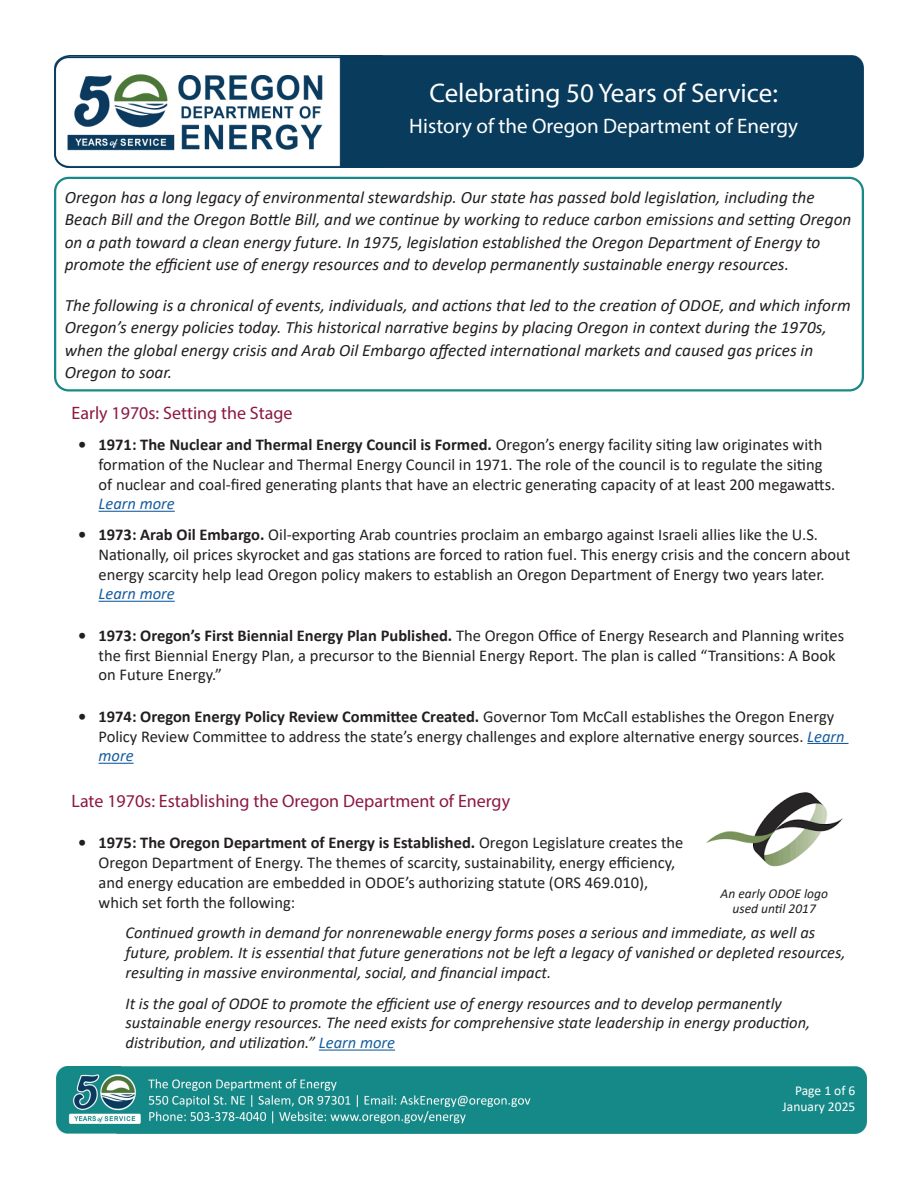
<style>
.page{position:relative;width:918px;height:1188px;background:#fff}
.page>*{position:absolute;margin:0;border:0;box-sizing:border-box;transform-origin:0 0}
.t1{font:27px "Myriad Pro";color:#fff}
.t2{font:21px "Myriad Pro";color:#fff}
.t3{font:18px "Myriad Pro";color:#8c1844}
.t4{font:italic 17.25px/22.5px "Calibri";color:#231f20}
.t5{font:16.5px/19.8px "Calibri";color:#231f20}
.t6{font:italic 16.5px/19.8px "Calibri";color:#231f20}
.t7{font:italic 13.5px/15px "Calibri";color:#231f20;text-align:center}
.t8{font:13.5px "Calibri";color:#fff}
.s1{font-weight:700}
.s2{font-style:italic;color:#175d9e}
.s3{color:#175d9e}
</style>
<div class="page">
<img style="left:56px;top:1066px;width:810px;height:67px">
<div style="left:54px;top:177px;width:810px;height:215px;border:2px solid #178986;border-radius:14px"></div>
<img style="left:54px;top:56px;width:809px;height:112px">
<div style="left:54px;top:57px;width:809px;height:111px;border:2px solid #083a5c;border-radius:14px"></div>
<hr style="left:99px;top:511px;width:76px;height:1px;background:#175d9e">
<hr style="left:99px;top:601px;width:76px;height:1px;background:#175d9e">
<hr style="left:807px;top:743px;width:42px;height:1px;background:#175d9e">
<hr style="left:99px;top:763px;width:35px;height:1px;background:#175d9e">
<hr style="left:319px;top:1050px;width:76px;height:1px;background:#175d9e">
<img style="left:706px;top:792px;width:137px;height:75px">
<p class="t1" style="left:429px;top:76px;width:350px">Celebrating 50 Years of Service:</p>
<p class="t2" style="left:409px;top:113px;width:390px">History of the Oregon Department of Energy</p>
<p class="t4" style="left:65px;top:185px;width:788px">Oregon has a long legacy of environmental stewardship. Our state has passed bold legislation, including the Beach Bill and the Oregon Bottle Bill, and we continue by working to reduce carbon emissions and setting Oregon on a path toward a clean energy future. In 1975, legislation established the Oregon Department of Energy to promote the efficient use of energy resources and to develop permanently sustainable energy resources.</p>
<p class="t4" style="left:65px;top:293px;width:787px">The following is a chronical of events, individuals, and actions that led to the creation of ODOE, and which inform Oregon’s energy policies today. This historical narrative begins by placing Oregon in context during the 1970s, when the global energy crisis and Arab Oil Embargo affected international markets and caused gas prices in Oregon to soar.</p>
<p class="t3" style="left:72px;top:402px;width:222px">Early 1970s: Setting the Stage</p>
<p class="t5" style="left:99px;top:434px;width:738px;text-indent:-20px"><span class="s1">• 1971: The Nuclear and Thermal Energy Council is Formed.</span> Oregon’s energy facility siting law originates with formation of the Nuclear and Thermal Energy Council in 1971. The role of the council is to regulate the siting of nuclear and coal-fired generating plants that have an electric generating capacity of at least 200 megawatts.<br><span class="s2">Learn more</span></p>
<p class="t5" style="left:99px;top:524px;width:753px;text-indent:-20px"><span class="s1">• 1973: Arab Oil Embargo.</span> Oil-exporting Arab countries proclaim an embargo against Israeli allies like the U.S.<br>Nationally, oil prices skyrocket and gas stations are forced to ration fuel. This energy crisis and the concern about energy scarcity help lead Oregon policy makers to establish an Oregon Department of Energy two years later.<br><span class="s2">Learn more</span></p>
<p class="t5" style="left:99px;top:625px;width:747px;text-indent:-20px"><span class="s1">• 1973: Oregon’s First Biennial Energy Plan Published.</span> The Oregon Office of Energy Research and Planning writes the first Biennial Energy Plan, a precursor to the Biennial Energy Report. The plan is called “Transitions: A Book on Future Energy.”</p>
<p class="t5" style="left:99px;top:706px;width:748px;text-indent:-20px"><span class="s1">• 1974: Oregon Energy Policy Review Committee Created.</span> Governor Tom McCall establishes the Oregon Energy<br>Policy Review Committee to address the state’s energy challenges and explore alternative energy sources. <span class="s2">Learn more</span></p>
<p class="t3" style="left:72px;top:790px;width:440px">Late 1970s: Establishing the Oregon Department of Energy</p>
<p class="t5" style="left:99px;top:833px;width:586px;text-indent:-20px"><span class="s1">• 1975: The Oregon Department of Energy is Established.</span> Oregon Legislature creates the Oregon Department of Energy. The themes of scarcity, sustainability, energy efficiency, and energy education are embedded in ODOE’s authorizing statute (ORS 469.010), which set forth the following:</p>
<p class="t6" style="left:126px;top:922px;width:722px">Continued growth in demand for nonrenewable energy forms poses a serious and immediate, as well as future, problem. It is essential that future generations not be left a legacy of vanished or depleted resources, resulting in massive environmental, social, and financial impact.</p>
<p class="t6" style="left:126px;top:993px;width:686px">It is the goal of ODOE to promote the efficient use of energy resources and to develop permanently sustainable energy resources. The need exists for comprehensive state leadership in energy production, distribution, and utilization.” <span class="s3">Learn more</span></p>
<p class="t7" style="left:721px;top:886px;width:109px">An early ODOE logo used until 2017</p>
<p class="t8" style="left:795px;top:1081px;width:62px">Page 1 of 6</p>
<p class="t8" style="left:783px;top:1097px;width:74px">January 2025</p>
</div>
